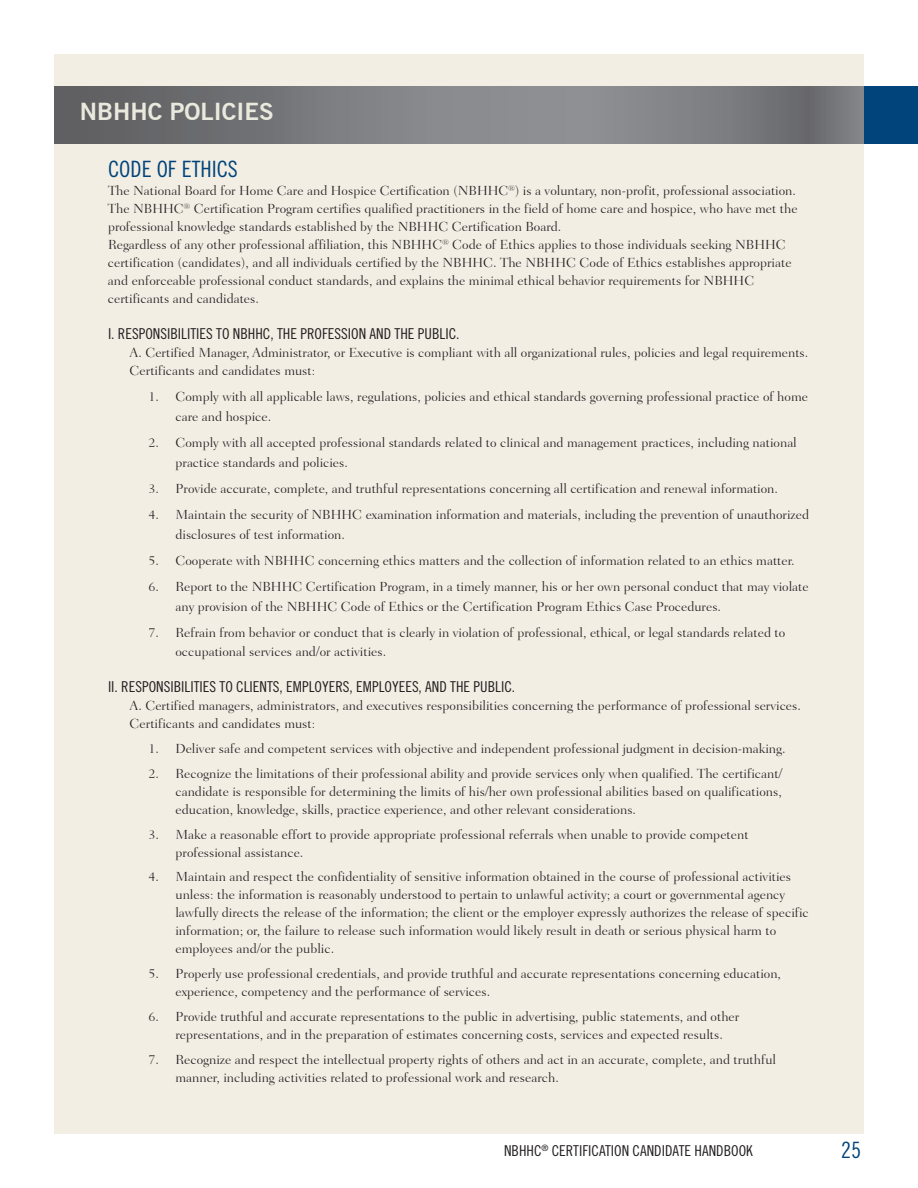
<style>
.page{position:relative;width:918px;height:1188px;background:#fff}
.page>*{position:absolute;margin:0;border:0;box-sizing:border-box;transform-origin:0 0}
.Bar_Headings{font:700 24px "Trade Gothic No.2";color:#e9e9dd}
.Text_Headers{font:22.5px "Trade Gothic Cond Eighteen";color:#00447b}
.Text_Smaller_Headers{font:15px "Trade Gothic Cond Eighteen";color:#231f20}
.Body_Text{font:300 13.5px/18px "Fairfield LH45";color:#231f20}
</style>
<div class="page">
<div style="left:54px;top:54px;width:810px;height:1080px;background:#f3eee4"></div>
<svg style="left:54px;top:87px;width:810px;height:57px;background:#797b7e"></svg>
<div style="left:864px;top:87px;width:54px;height:57px;background:#00447b"></div>
<p class="Bar_Headings" style="left:80px;top:96px;width:195px">NBHHC POLICIES</p>
<p class="Text_Headers" style="left:108px;top:156px;width:131px">CODE OF ETHICS</p>
<p class="Body_Text" style="left:108px;top:182px;width:691px;text-align:justify">The National Board for Home Care and Hospice Certification (NBHHC<sup>®</sup>) is a voluntary, non-profit, professional association.<br>The NBHHC<sup>®</sup> Certification Program certifies qualified practitioners in the field of home care and hospice, who have met the professional knowledge standards established by the NBHHC Certification Board.</p>
<p class="Body_Text" style="left:108px;top:236px;width:685px">Regardless of any other professional affiliation, this NBHHC<sup>®</sup> Code of Ethics applies to those individuals seeking NBHHC certification (candidates), and all individuals certified by the NBHHC. The NBHHC Code of Ethics establishes appropriate and enforceable professional conduct standards, and explains the minimal ethical behavior requirements for NBHHC certificants and candidates.</p>
<p class="Text_Smaller_Headers" style="left:108px;top:325px;width:353px">I. RESPONSIBILITIES TO NBHHC, THE PROFESSION AND THE PUBLIC.</p>
<p class="Body_Text" style="left:130px;top:344px;width:680px">A. Certified Manager, Administrator, or Executive is compliant with all organizational rules, policies and legal requirements.<br>Certificants and candidates must:</p>
<p class="Body_Text" style="left:176px;top:387px;width:634px;line-height:19.5px;text-indent:-27px">1. Comply with all applicable laws, regulations, policies and ethical standards governing professional practice of home care and hospice.</p>
<p class="Body_Text" style="left:176px;top:433px;width:623px;line-height:19.5px;text-indent:-27px">2. Comply with all accepted professional standards related to clinical and management practices, including national practice standards and policies.</p>
<p class="Body_Text" style="left:148px;top:480px;width:631px">3. Provide accurate, complete, and truthful representations concerning all certification and renewal information.</p>
<p class="Body_Text" style="left:176px;top:505px;width:635px;line-height:19.5px;text-indent:-27px">4. Maintain the security of NBHHC examination information and materials, including the prevention of unauthorized disclosures of test information.</p>
<p class="Body_Text" style="left:148px;top:552px;width:648px">5. Cooperate with NBHHC concerning ethics matters and the collection of information related to an ethics matter.</p>
<p class="Body_Text" style="left:176px;top:577px;width:635px;line-height:19.5px;text-indent:-27px">6. Report to the NBHHC Certification Program, in a timely manner, his or her own personal conduct that may violate any provision of the NBHHC Code of Ethics or the Certification Program Ethics Case Procedures.</p>
<p class="Body_Text" style="left:176px;top:623px;width:611px;line-height:19.5px;text-indent:-27px">7. Refrain from behavior or conduct that is clearly in violation of professional, ethical, or legal standards related to occupational services and/or activities.</p>
<p class="Text_Smaller_Headers" style="left:108px;top:678px;width:409px">II. RESPONSIBILITIES TO CLIENTS, EMPLOYERS, EMPLOYEES, AND THE PUBLIC.</p>
<p class="Body_Text" style="left:130px;top:697px;width:673px">A. Certified managers, administrators, and executives responsibilities concerning the performance of professional services.<br>Certificants and candidates must:</p>
<p class="Body_Text" style="left:148px;top:740px;width:639px">1. Deliver safe and competent services with objective and independent professional judgment in decision-making.</p>
<p class="Body_Text" style="left:176px;top:765px;width:608px;text-align:justify;text-indent:-27px">2. Recognize the limitations of their professional ability and provide services only when qualified. The certificant/ candidate is responsible for determining the limits of his/her own professional abilities based on qualifications, education, knowledge, skills, practice experience, and other relevant considerations.</p>
<p class="Body_Text" style="left:176px;top:825px;width:575px;text-indent:-27px">3. Make a reasonable effort to provide appropriate professional referrals when unable to provide competent professional assistance.</p>
<p class="Body_Text" style="left:176px;top:868px;width:635px;text-indent:-27px">4. Maintain and respect the confidentiality of sensitive information obtained in the course of professional activities unless: the information is reasonably understood to pertain to unlawful activity; a court or governmental agency lawfully directs the release of the information; the client or the employer expressly authorizes the release of specific information; or, the failure to release such information would likely result in death or serious physical harm to employees and/or the public.</p>
<p class="Body_Text" style="left:176px;top:965px;width:607px;text-indent:-27px">5. Properly use professional credentials, and provide truthful and accurate representations concerning education, experience, competency and the performance of services.</p>
<p class="Body_Text" style="left:176px;top:1008px;width:565px;text-indent:-27px">6. Provide truthful and accurate representations to the public in advertising, public statements, and other representations, and in the preparation of estimates concerning costs, services and expected results.</p>
<p class="Body_Text" style="left:176px;top:1050px;width:602px;text-indent:-27px">7. Recognize and respect the intellectual property rights of others and act in an accurate, complete, and truthful manner, including activities related to professional work and research.</p>
<p class="Text_Smaller_Headers" style="left:504px;top:1142px;width:250px">NBHHC<sup>®</sup> CERTIFICATION CANDIDATE HANDBOOK</p>
<h2 class="Text_Headers" style="left:841px;top:1136px;width:21px">25</h2>
</div>
